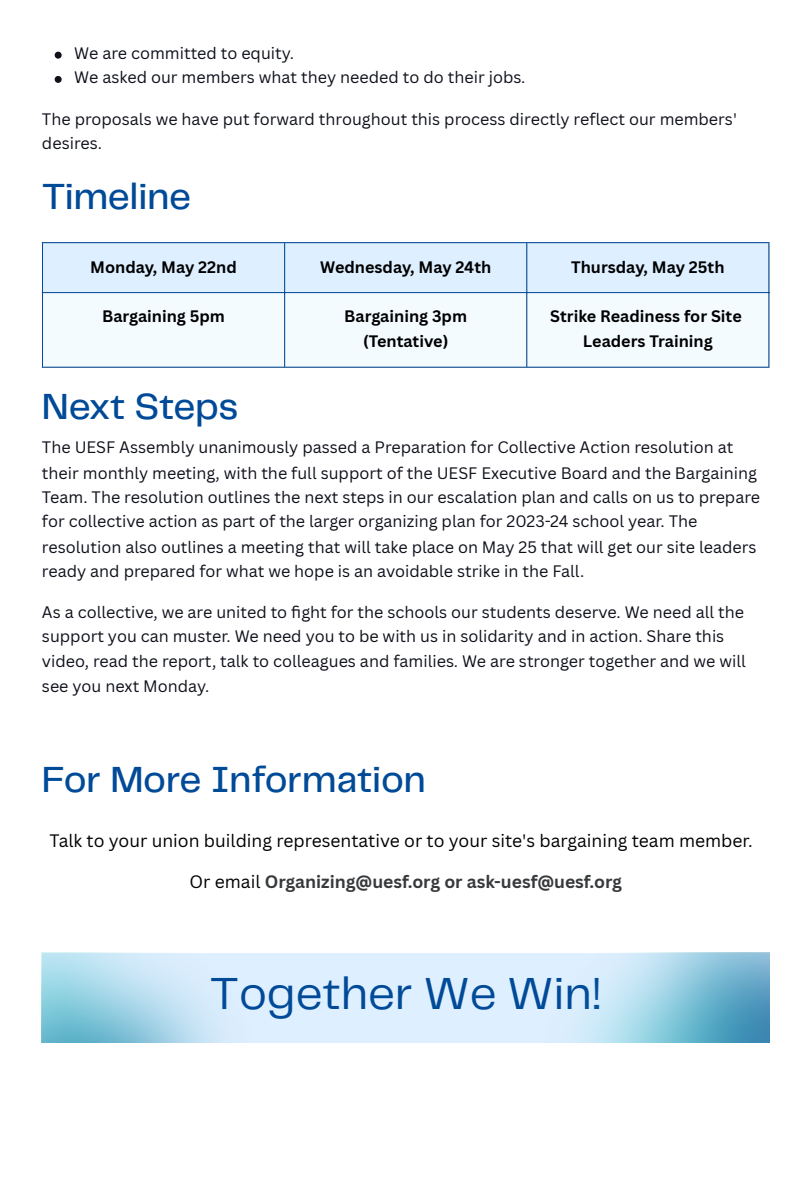
<style>
.page{position:relative;width:810px;height:1181px;background:#fff}
.page>*{position:absolute;margin:0;border:0;box-sizing:border-box;transform-origin:0 0}
.t1{font:46.65px "Telegraf";color:#004a98}
.t2{font:500 37.65px "Telegraf";letter-spacing:-.01em;color:#004a98}
.t3{font:17.55px "Canva Sans";color:#000}
.t4{font:700 17.55px "Canva Sans";color:#373a3c}
.t5{font:16.2px/24.6px "Canva Sans";color:#0e101a}
.t6{font:700 16.2px/24.3px "Canva Sans";color:#000;text-align:center}
.s1{font-weight:400;color:#000}
</style>
<div class="page">
<svg style="left:55px;top:52px;width:7px;height:7px"></svg>
<svg style="left:55px;top:76px;width:7px;height:7px"></svg>
<div style="left:43px;top:243px;width:725px;height:49px;background:#deefff"></div>
<div style="left:43px;top:293px;width:725px;height:74px;background:#f4fbff"></div>
<hr style="left:42px;top:243px;width:1px;height:124px;background:#004a98">
<hr style="left:284px;top:243px;width:1px;height:124px;background:#004a98">
<hr style="left:526px;top:243px;width:1px;height:124px;background:#004a98">
<hr style="left:768px;top:243px;width:1px;height:124px;background:#004a98">
<hr style="left:42px;top:242px;width:727px;height:1px;background:#004a98">
<hr style="left:42px;top:292px;width:727px;height:1px;background:#004a98">
<hr style="left:42px;top:367px;width:727px;height:1px;background:#004a98">
<div style="left:42px;top:952px;width:727px;height:90px;background:#deefff"></div>
<img style="left:42px;top:952px;width:245px;height:90px">
<img style="left:500px;top:952px;width:270px;height:90px">
<p class="t5" style="left:74px;top:41px;width:221px">We are committed to equity.</p>
<p class="t5" style="left:74px;top:65px;width:453px">We asked our members what they needed to do their jobs.</p>
<p class="t5" style="left:42px;top:106px;width:696px">The proposals we have put forward throughout this process directly reflect our members' desires.</p>
<p class="t2" style="left:42px;top:180px;width:151px">Timeline</p>
<p class="t6" style="left:90px;top:254px;width:148px">Monday, May 22nd</p>
<p class="t6" style="left:320px;top:254px;width:173px">Wednesday, May 24th</p>
<p class="t6" style="left:571px;top:254px;width:155px">Thursday, May 25th</p>
<p class="t6" style="left:102px;top:304px;width:124px">Bargaining 5pm</p>
<p class="t6" style="left:344px;top:304px;width:124px">Bargaining 3pm (Tentative)</p>
<p class="t6" style="left:550px;top:304px;width:193px">Strike Readiness for Site<br>Leaders Training</p>
<p class="t2" style="left:42px;top:390px;width:198px">Next Steps</p>
<p class="t5" style="left:42px;top:435px;width:720px">The UESF Assembly unanimously passed a Preparation for Collective Action resolution at their monthly meeting, with the full support of the UESF Executive Board and the Bargaining Team. The resolution outlines the next steps in our escalation plan and calls on us to prepare for collective action as part of the larger organizing plan for 2023-24 school year. The resolution also outlines a meeting that will take place on May 25 that will get our site leaders ready and prepared for what we hope is an avoidable strike in the Fall.</p>
<p class="t5" style="left:42px;top:599px;width:705px">As a collective, we are united to fight for the schools our students deserve. We need all the support you can muster. We need you to be with us in solidarity and in action. Share this video, read the report, talk to colleagues and families. We are stronger together and we will see you next Monday.</p>
<p class="t2" style="left:42px;top:763px;width:385px">For More Information</p>
<p class="t3" style="left:50px;top:828px;width:704px">Talk to your union building representative or to your site's bargaining team member.</p>
<p class="t4" style="left:190px;top:869px;width:434px"><span class="s1">Or email</span> Organizing@uesf.org or ask-uesf@uesf.org</p>
<p class="t1" style="left:210px;top:973px;width:393px">Together We Win!</p>
</div>
